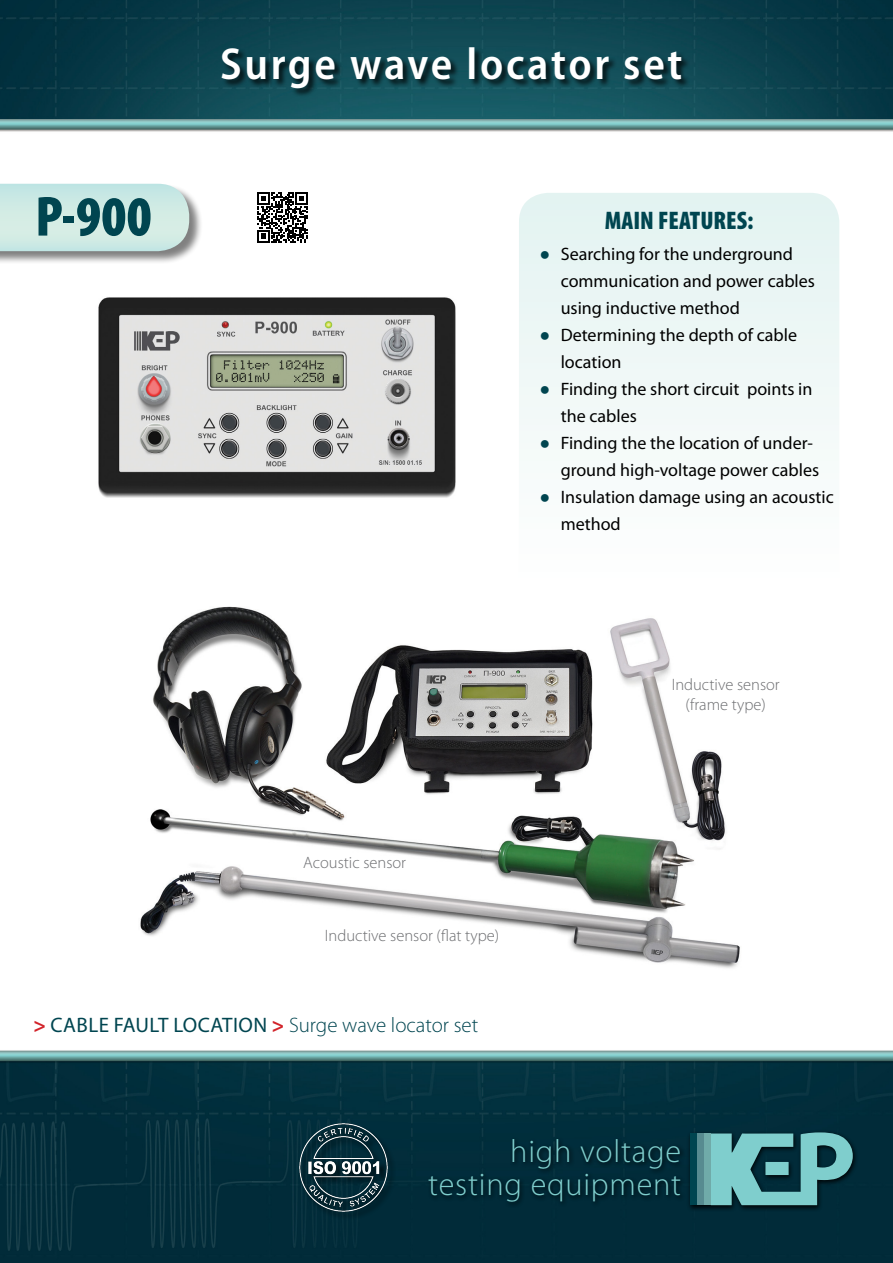
<style>
.page{position:relative;width:893px;height:1263px;background:#fff}
.page>*{position:absolute;margin:0;border:0;box-sizing:border-box;transform-origin:0 0}
.t1{font:900 condensed 57px "Myriad Pro";color:#004550}
.t2{font:600 semi-condensed 45px "Myriad Pro";letter-spacing:.06em;color:#fff}
.t3{font:300 32.25px/33px "Myriad Pro";letter-spacing:.025em;color:#7fcecd;text-align:right}
.t4{font:900 condensed 25.5px "Myriad Pro";color:#004550}
.t5{font:300 21px "Myriad Pro";color:#004550}
.t6{font:18px/27px "Myriad Pro";color:#000}
.t7{font:300 16.5px/19.8px "Myriad Pro";color:#6d6e71;text-align:center}
.s1{font-family:"Arial Narrow";color:#004550}
.s2{font-weight:700;color:#d2232a}
.s3{font-weight:400}
</style>
<div class="page">
<img style="left:0;top:0;width:893px;height:1263px">
<div style="left:222px;top:47px;width:469px;height:51px;background:#000;opacity:.75"></div>
<div style="left:0;top:184px;width:203px;height:81px;background:#000;opacity:.5"></div>
<svg style="left:0;top:184px;width:189px;height:67px;background:#cde8e3"></svg>
<svg style="left:519px;top:193px;width:320px;height:386px"></svg>
<div style="left:299px;top:1123px;width:97px;height:98px;background:#012b39"></div>
<img style="left:298px;top:1122px;width:90px;height:91px">
<div style="left:686px;top:1129px;width:173px;height:83px;background:#000;opacity:.9"></div>
<svg style="left:711px;top:1132px;width:142px;height:73px;background:#529195"></svg>
<div style="left:704px;top:1133px;width:7px;height:72px;background:#70aba9"></div>
<div style="left:697px;top:1133px;width:7px;height:72px;background:#578b90"></div>
<div style="left:690px;top:1133px;width:7px;height:72px;background:#004550"></div>
<div style="left:426px;top:1136px;width:260px;height:72px;background:#002a37"></div>
<svg style="left:257px;top:192px;width:50px;height:50px"></svg>
<img style="left:135px;top:600px;width:621px;height:381px">
<img style="left:93px;top:297px;width:368px;height:202px">
<h1 class="t1" style="left:35px;top:185px;width:118px">P-900</h1>
<h2 class="t2" style="left:220px;top:40px;width:464px">Surge wave locator set</h2>
<h3 class="t4" style="left:605px;top:207px;width:150px">MAIN FEATURES:</h3>
<p class="t6" style="left:561px;top:240px;width:256px;text-indent:-21px"><span class="s1">●</span> Searching for the underground communication and power cables using inductive method</p>
<p class="t6" style="left:561px;top:321px;width:238px;text-indent:-21px"><span class="s1">●</span> Determining the depth of cable location</p>
<p class="t6" style="left:561px;top:375px;width:253px;text-indent:-21px"><span class="s1">●</span> Finding the short circuit points in the cables</p>
<p class="t6" style="left:561px;top:429px;width:260px;text-indent:-21px"><span class="s1">●</span> Finding the the location of under&shy;ground high-voltage power cables</p>
<p class="t6" style="left:561px;top:483px;width:275px;text-indent:-21px"><span class="s1">●</span> Insulation damage using an acoustic method</p>
<p class="t7" style="left:303px;top:852px;width:104px">Acoustic sensor</p>
<p class="t7" style="left:325px;top:926px;width:176px">Inductive sensor (flat type)</p>
<p class="t7" style="left:672px;top:675px;width:110px">Inductive sensor (frame type)</p>
<p class="t5" style="left:34px;top:1013px;width:446px"><span class="s2">&gt;</span> <span class="s3">CABLE FAULT LOCATION</span> <span class="s2">&gt;</span> Surge wave locator set</p>
<h3 class="t3" style="left:428px;top:1135px;width:255px">high voltage testing equipment</h3>
</div>
